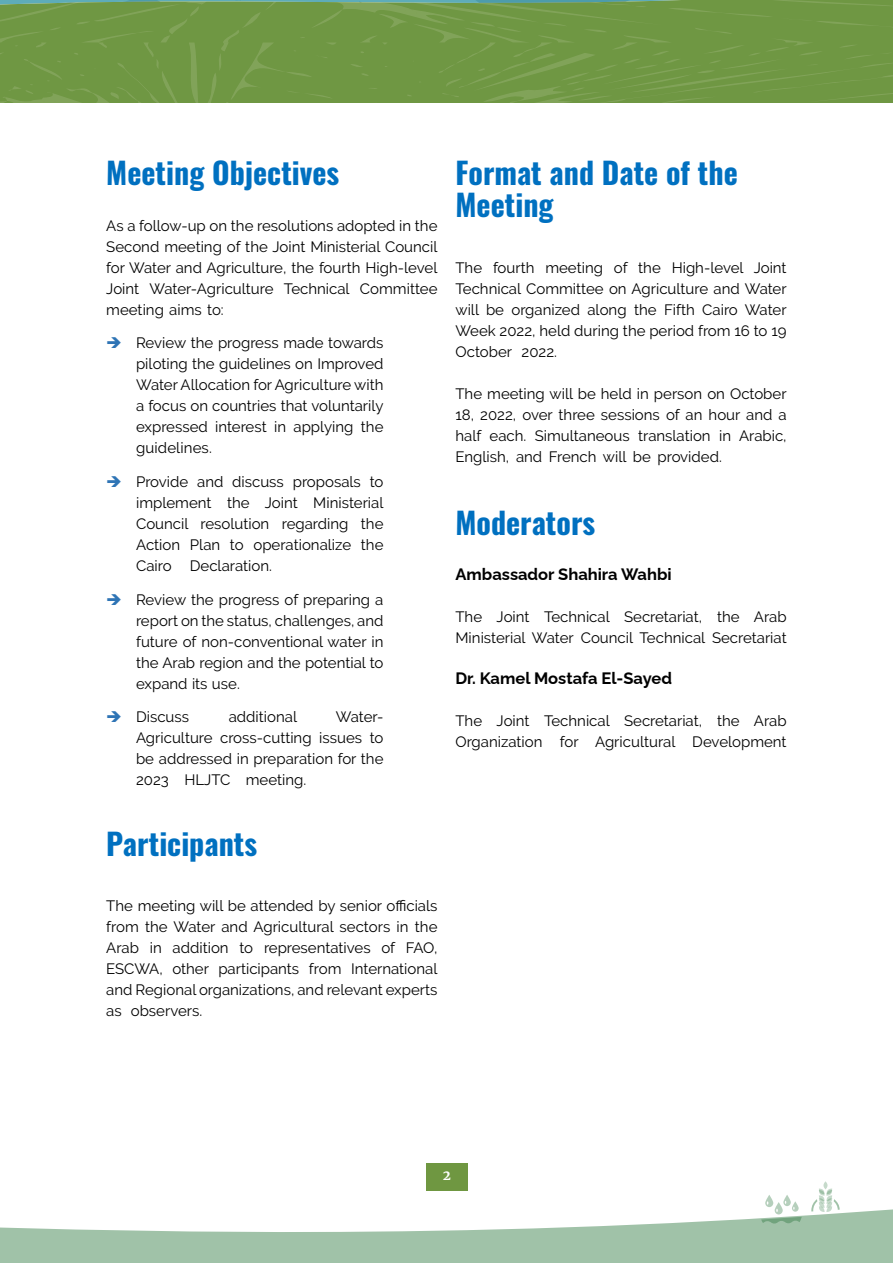
<style>
.page{position:relative;width:893px;height:1263px;background:#fff}
.page>*{position:absolute;margin:0;border:0;box-sizing:border-box;transform-origin:0 0}
.t1{font:700 30px/32.4px "Oswald";color:#0070c0}
.t2{font:700 16.5px "Raleway";color:#000}
.t3{font:15px/21px "Raleway";color:#000;text-align:justify}
.t4{font:700 13.5px "Merriweather";color:#fff}
</style>
<div class="page">
<svg style="left:0;top:0;width:893px;height:103px;background:#709846"></svg>
<svg style="left:819px;top:1181px;width:13px;height:15px"></svg>
<svg style="left:0;top:1196px;width:893px;height:67px;fill:#a0c2a8"></svg>
<div style="left:426px;top:1163px;width:42px;height:28px;background:#6f9741"></div>
<h1 class="t1" style="left:106px;top:153px;width:235px">Meeting Objectives</h1>
<p class="t3" style="left:106px;top:215px;width:333px">As a follow-up on the resolutions adopted in the Second meeting of the Joint Ministerial Council for Water and Agriculture, the fourth High-level Joint Water-Agriculture Technical Committee meeting aims to:</p>
<p class="t3" style="left:136px;top:332px;width:249px">Review the progress made towards piloting the guidelines on Improved Water Allocation for Agriculture with a focus on countries that voluntarily expressed interest in applying the guidelines.</p>
<p class="t3" style="left:136px;top:471px;width:249px">Provide and discuss proposals to implement the Joint Ministerial Council resolution regarding the Action Plan to operationalize the Cairo Declaration.</p>
<p class="t3" style="left:136px;top:589px;width:249px">Review the progress of preparing a report on the status, challenges, and future of non-conventional water in the Arab region and the potential to expand its use.</p>
<p class="t3" style="left:136px;top:707px;width:55px">Discuss</p>
<p class="t3" style="left:229px;top:707px;width:70px">additional</p>
<p class="t3" style="left:136px;top:707px;width:249px;text-indent:200px">Water-Agriculture cross-cutting issues to be addressed in preparation for the 2023 HLJTC meeting.</p>
<h1 class="t1" style="left:106px;top:824px;width:152px">Participants</h1>
<p class="t3" style="left:106px;top:895px;width:333px">The meeting will be attended by senior officials from the Water and Agricultural sectors in the Arab in addition to representatives of FAO, ESCWA, other participants from International and Regional organizations, and relevant experts as observers.</p>
<h1 class="t1" style="left:455px;top:153px;width:284px">Format and Date of the<br>Meeting</h1>
<p class="t3" style="left:455px;top:257px;width:333px">The fourth meeting of the High-level Joint Technical Committee on Agriculture and Water will be organized along the Fifth Cairo Water Week 2022, held during the period from 16 to 19<br>October 2022.</p>
<p class="t3" style="left:455px;top:383px;width:333px">The meeting will be held in person on October 18, 2022, over three sessions of an hour and a half each. Simultaneous translation in Arabic, English, and French will be provided.</p>
<h1 class="t1" style="left:455px;top:504px;width:141px">Moderators</h1>
<p class="t2" style="left:455px;top:561px;width:218px">Ambassador Shahira Wahbi</p>
<p class="t3" style="left:455px;top:606px;width:333px">The Joint Technical Secretariat, the Arab<br>Ministerial Water Council Technical Secretariat</p>
<p class="t2" style="left:455px;top:665px;width:218px">Dr. Kamel Mostafa El-Sayed</p>
<p class="t3" style="left:455px;top:710px;width:333px">The Joint Technical Secretariat, the Arab<br>Organization for Agricultural Development</p>
<p class="t4" style="left:443px;top:1165px;width:10px">2</p>
</div>
